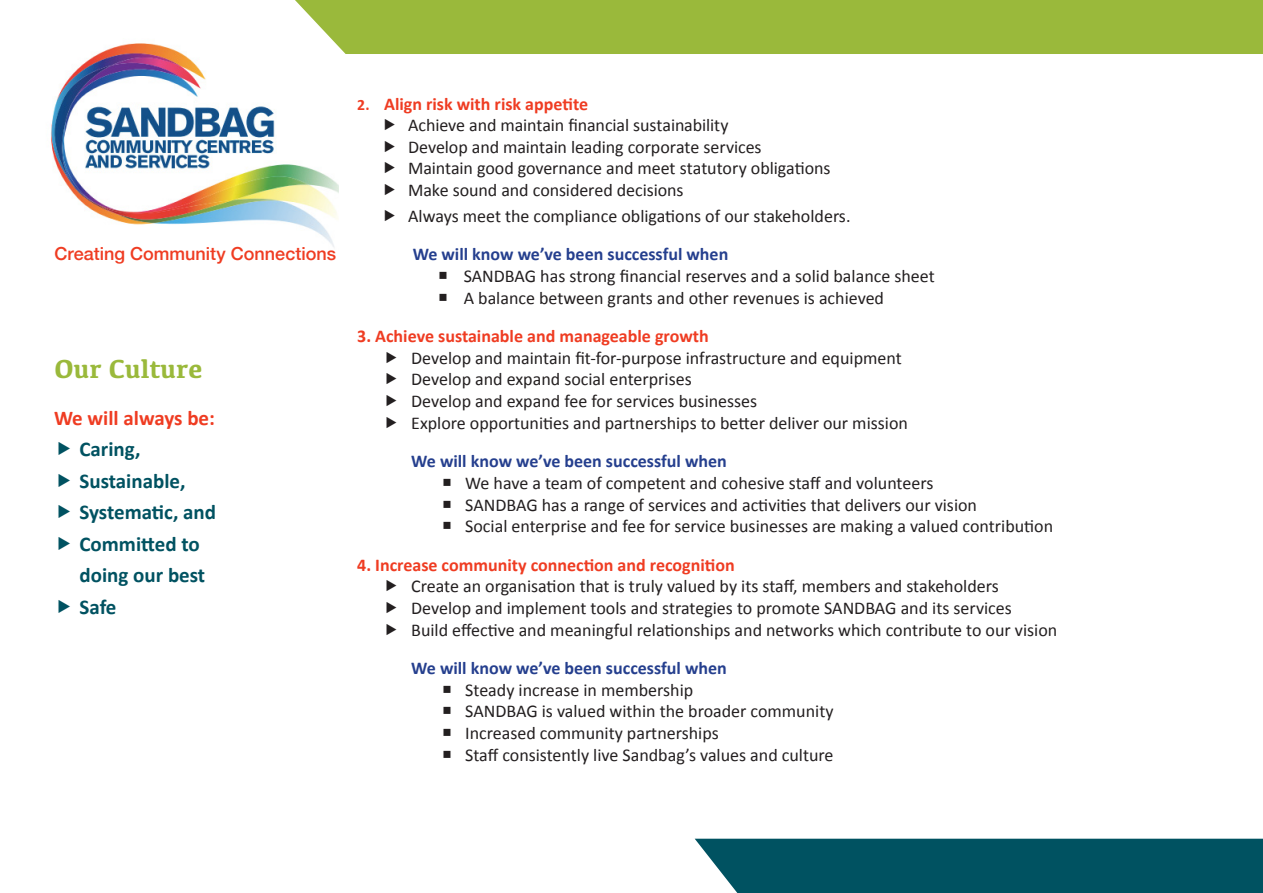
<style>
.page{position:relative;width:1263px;height:893px;background:#fff}
.page>*{position:absolute;margin:0;border:0;box-sizing:border-box;transform-origin:0 0}
.t1{font:700 27px "Kefa";color:#9ab93b}
.t2{font:700 21px/31.5px "Calibri";color:#005261}
.t3{font:700 21px "Calibri";color:#ef3c22}
.t4{font:18px "Calibri";color:#231f20}
.t5{font:700 18px "Calibri";color:#ef3c22}
.t6{font:700 18px "Calibri";color:#253f8e}
.t7{font:500 18px "Helvetica Neue";color:#ef3c22}
.s1{font-size:15.75px}
</style>
<div class="page">
<img style="left:51px;top:43px;width:287px;height:204px">
<div style="left:695px;top:839px;width:568px;height:54px;background:#005261"></div>
<div style="left:295px;top:0;width:968px;height:54px;background:#9ab93b"></div>
<p class="t7" style="left:54px;top:239px;width:283px">Creating Community Connections</p>
<p class="t1" style="left:54px;top:351px;width:150px">Our Culture</p>
<p class="t3" style="left:54px;top:404px;width:162px">We will always be:</p>
<p class="t2" style="left:80px;top:434px;width:63px">Caring,</p>
<p class="t2" style="left:80px;top:465px;width:108px">Sustainable,</p>
<p class="t2" style="left:80px;top:497px;width:138px">Systematic, and</p>
<p class="t2" style="left:80px;top:528px;width:127px">Committed to doing our best</p>
<p class="t2" style="left:80px;top:591px;width:39px">Safe</p>
<p class="t5" style="left:357px;top:92px;width:233px"><span class="s1">2.</span> Align risk with risk appetite</p>
<p class="t4" style="left:408px;top:114px;width:322px">Achieve and maintain financial sustainability</p>
<p class="t4" style="left:408px;top:135px;width:355px">Develop and maintain leading corporate services</p>
<p class="t4" style="left:408px;top:157px;width:424px">Maintain good governance and meet statutory obligations</p>
<p class="t4" style="left:408px;top:179px;width:277px">Make sound and considered decisions</p>
<p class="t4" style="left:408px;top:204px;width:444px">Always meet the compliance obligations of our stakeholders.</p>
<p class="t6" style="left:413px;top:243px;width:317px">We will know we’ve been successful when</p>
<p class="t4" style="left:438px;top:265px;width:498px">○ SANDBAG has strong financial reserves and a solid balance sheet</p>
<p class="t4" style="left:438px;top:286px;width:447px">○ A balance between grants and other revenues is achieved</p>
<p class="t5" style="left:357px;top:325px;width:353px">3. Achieve sustainable and manageable growth</p>
<p class="t4" style="left:411px;top:347px;width:492px">Develop and maintain fit-for-purpose infrastructure and equipment</p>
<p class="t4" style="left:411px;top:368px;width:282px">Develop and expand social enterprises</p>
<p class="t4" style="left:411px;top:390px;width:348px">Develop and expand fee for services businesses</p>
<p class="t4" style="left:411px;top:411px;width:498px">Explore opportunities and partnerships to better deliver our mission</p>
<p class="t6" style="left:411px;top:450px;width:317px">We will know we’ve been successful when</p>
<p class="t4" style="left:442px;top:472px;width:493px">○ We have a team of competent and cohesive staff and volunteers</p>
<p class="t4" style="left:442px;top:493px;width:536px">○ SANDBAG has a range of services and activities that delivers our vision</p>
<p class="t4" style="left:442px;top:515px;width:612px">○ Social enterprise and fee for service businesses are making a valued contribution</p>
<p class="t5" style="left:357px;top:553px;width:379px">4. Increase community connection and recognition</p>
<p class="t4" style="left:411px;top:575px;width:589px">Create an organisation that is truly valued by its staff, members and stakeholders</p>
<p class="t4" style="left:411px;top:597px;width:602px">Develop and implement tools and strategies to promote SANDBAG and its services</p>
<p class="t4" style="left:411px;top:618px;width:647px">Build effective and meaningful relationships and networks which contribute to our vision</p>
<p class="t6" style="left:411px;top:657px;width:317px">We will know we’ve been successful when</p>
<p class="t4" style="left:442px;top:678px;width:253px">○ Steady increase in membership</p>
<p class="t4" style="left:442px;top:700px;width:393px">○ SANDBAG is valued within the broader community</p>
<p class="t4" style="left:442px;top:722px;width:278px">○ Increased community partnerships</p>
<p class="t4" style="left:442px;top:743px;width:393px">○ Staff consistently live Sandbag’s values and culture</p>
</div>
